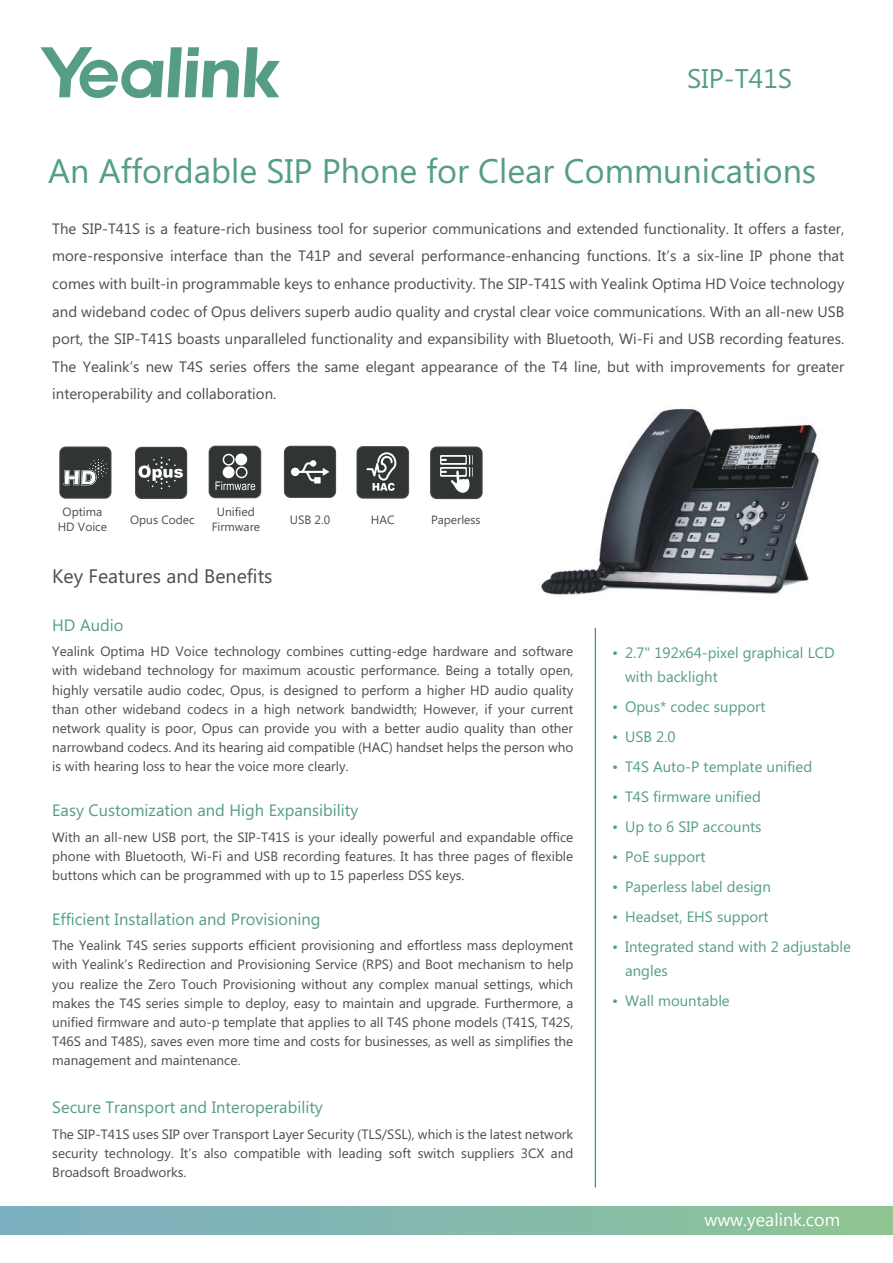
<style>
.page{position:relative;width:893px;height:1263px;background:#fff}
.page>*{position:absolute;margin:0;border:0;box-sizing:border-box;transform-origin:0 0}
.t1{font:34.05px "Microsoft Phags Pa";color:#549d86}
.t2{font:27px "Microsoft Phags Pa";color:#559d85}
.t3{font:19.5px "Microsoft Phags Pa";color:#4e4b4c}
.t4{font:18px "Lao UI";color:#fff}
.t5{font:16.5px "Microsoft Phags Pa";color:#549d86}
.t6{font:15px/27.6px "Microsoft Phags Pa";color:#4e4b4c;text-align:justify}
.t7{font:15px/24px "Microsoft Phags Pa";color:#549d86}
.t8{font:13.5px/19.2px "Microsoft Phags Pa";color:#4e4b4c;text-align:justify}
.t9{font:12px/15px "Microsoft Phags Pa";color:#4e4b4c;text-align:center}
</style>
<div class="page">
<img style="left:541px;top:408px;width:279px;height:188px">
<hr style="left:595px;top:628px;width:1px;height:559px;background:#007d5a">
<div style="left:59px;top:446px;width:52px;height:53px;border:2px solid #4e4b4c;border-radius:6px"></div>
<div style="left:60px;top:448px;width:50px;height:50px;background:#313435;border-radius:6px"></div>
<svg style="left:64px;top:459px;width:44px;height:26px"></svg>
<div style="left:430px;top:446px;width:53px;height:53px;border:2px solid #4e4b4c;border-radius:6px"></div>
<div style="left:431px;top:448px;width:51px;height:50px;background:#313435;border-radius:6px"></div>
<svg style="left:440px;top:455px;width:33px;height:38px"></svg>
<svg style="left:40px;top:47px;width:240px;height:51px"></svg>
<div style="left:1px;top:1207px;width:892px;height:28px;background:linear-gradient(to right,#7daec3,#8ec495)"></div>
<div style="left:135px;top:447px;width:52px;height:52px;border:2px solid #4e4b4c;border-radius:6px"></div>
<div style="left:136px;top:448px;width:50px;height:50px;background:#313435;border-radius:6px"></div>
<svg style="left:138px;top:457px;width:45px;height:32px"></svg>
<div style="left:284px;top:446px;width:52px;height:52px;border:2px solid #4e4b4c;border-radius:6px"></div>
<div style="left:285px;top:447px;width:50px;height:50px;background:#313435;border-radius:6px"></div>
<svg style="left:291px;top:460px;width:38px;height:23px"></svg>
<div style="left:356px;top:446px;width:53px;height:53px;border:2px solid #4e4b4c;border-radius:6px"></div>
<div style="left:358px;top:447px;width:50px;height:51px;background:#313435;border-radius:6px"></div>
<svg style="left:366px;top:452px;width:30px;height:39px"></svg>
<div style="left:209px;top:446px;width:52px;height:52px;border:2px solid #4e4b4c;border-radius:6px"></div>
<div style="left:210px;top:447px;width:50px;height:50px;background:#313435;border-radius:6px"></div>
<svg style="left:215px;top:481px;width:40px;height:9px"></svg>
<div style="left:235px;top:453px;width:12px;height:12px;background:#fff;border-radius:50%"></div>
<div style="left:223px;top:454px;width:12px;height:12px;border:2px solid #fff;border-radius:50%"></div>
<div style="left:236px;top:466px;width:12px;height:12px;border:2px solid #fff;border-radius:50%"></div>
<div style="left:223px;top:466px;width:12px;height:12px;background:#fff;border-radius:50%"></div>
<h2 class="t2" style="left:687px;top:59px;width:107px">SIP-T41S</h2>
<h1 class="t1" style="left:48px;top:148px;width:770px">An Affordable SIP Phone for Clear Communications</h1>
<p class="t6" style="left:52px;top:214px;width:794px">The SIP-T41S is a feature-rich business tool for superior communications and extended functionality. It offers a faster, more-responsive interface than the T41P and several performance-enhancing functions. It’s a six-line IP phone that comes with built-in programmable keys to enhance productivity. The SIP-T41S with Yealink Optima HD Voice technology and wideband codec of Opus delivers superb audio quality and crystal clear voice communications. With an all-new USB port, the SIP-T41S boasts unparalleled functionality and expansibility with Bluetooth, Wi-Fi and USB recording features.<br>The Yealink’s new T4S series offers the same elegant appearance of the T4 line, but with improvements for greater interoperability and collaboration.</p>
<p class="t9" style="left:130px;top:511px;width:66px">Opus Codec</p>
<p class="t9" style="left:212px;top:503px;width:50px">Unified<br>Firmware</p>
<p class="t9" style="left:290px;top:511px;width:42px">USB 2.0</p>
<p class="t9" style="left:371px;top:511px;width:25px">HAC</p>
<p class="t9" style="left:58px;top:503px;width:51px">Optima<br>HD Voice</p>
<p class="t9" style="left:431px;top:511px;width:51px">Paperless</p>
<h3 class="t3" style="left:52px;top:563px;width:222px">Key Features and Benefits</h3>
<p class="t5" style="left:52px;top:614px;width:73px">HD Audio</p>
<p class="t8" style="left:52px;top:641px;width:523px">Yealink Optima HD Voice technology combines cutting-edge hardware and software with wideband technology for maximum acoustic performance. Being a totally open, highly versatile audio codec, Opus, is designed to perform a higher HD audio quality than other wideband codecs in a high network bandwidth; However, if your current network quality is poor, Opus can provide you with a better audio quality than other narrowband codecs. And its hearing aid compatible (HAC) handset helps the person who is with hearing loss to hear the voice more clearly.</p>
<p class="t5" style="left:52px;top:799px;width:308px">Easy Customization and High Expansibility</p>
<p class="t8" style="left:52px;top:826px;width:523px">With an all-new USB port, the SIP-T41S is your ideally powerful and expandable office phone with Bluetooth, Wi-Fi and USB recording features. It has three pages of flexible buttons which can be programmed with up to 15 paperless DSS keys.</p>
<p class="t5" style="left:52px;top:908px;width:270px">Efficient Installation and Provisioning</p>
<p class="t8" style="left:52px;top:935px;width:523px">The Yealink T4S series supports efficient provisioning and effortless mass deployment with Yealink’s Redirection and Provisioning Service (RPS) and Boot mechanism to help you realize the Zero Touch Provisioning without any complex manual settings, which makes the T4S series simple to deploy, easy to maintain and upgrade. Furthermore, a unified firmware and auto-p template that applies to all T4S phone models (T41S, T42S, T46S and T48S), saves even more time and costs for businesses, as well as simplifies the management and maintenance.</p>
<p class="t5" style="left:52px;top:1096px;width:272px">Secure Transport and Interoperability</p>
<p class="t8" style="left:52px;top:1123px;width:523px">The SIP-T41S uses SIP over Transport Layer Security (TLS/SSL), which is the latest network security technology. It’s also compatible with leading soft switch suppliers 3CX and Broadsoft Broadworks.</p>
<p class="t7" style="left:625px;top:640px;width:211px;text-indent:-13px">• 2.7" 192x64-pixel graphical LCD with backlight</p>
<p class="t7" style="left:612px;top:694px;width:155px">• Opus* codec support</p>
<p class="t7" style="left:612px;top:724px;width:65px">• USB 2.0</p>
<p class="t7" style="left:612px;top:754px;width:201px">• T4S Auto-P template unified</p>
<p class="t7" style="left:612px;top:784px;width:150px">• T4S firmware unified</p>
<p class="t7" style="left:612px;top:814px;width:151px">• Up to 6 SIP accounts</p>
<p class="t7" style="left:612px;top:844px;width:95px">• PoE support</p>
<p class="t7" style="left:612px;top:874px;width:160px">• Paperless label design</p>
<p class="t7" style="left:612px;top:904px;width:158px">• Headset, EHS support</p>
<p class="t7" style="left:625px;top:934px;width:227px;text-indent:-13px">• Integrated stand with 2 adjustable angles</p>
<p class="t7" style="left:612px;top:988px;width:119px">• Wall mountable</p>
<h3 class="t4" style="left:704px;top:1208px;width:137px">www.yealink.com</h3>
</div>
